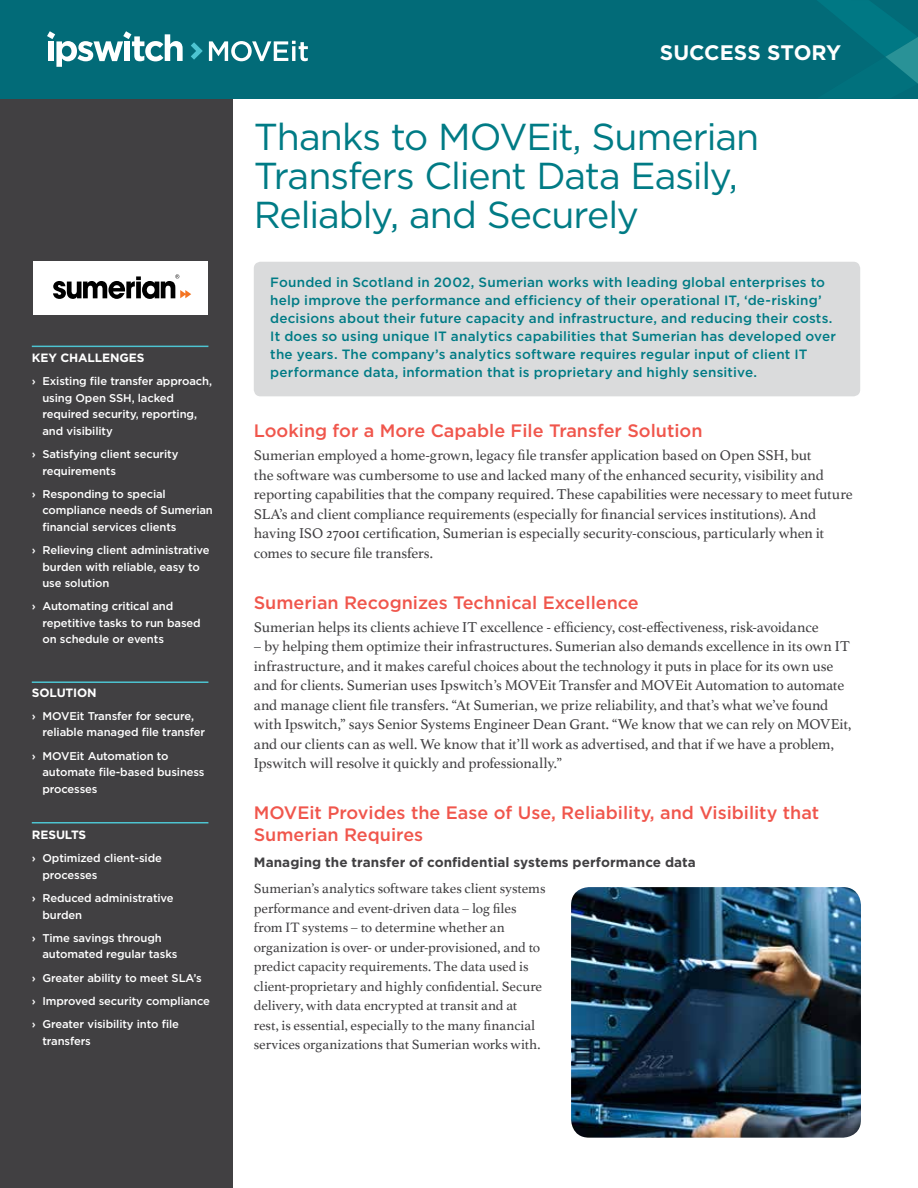
<style>
.page{position:relative;width:918px;height:1188px;background:#fff}
.page>*{position:absolute;margin:0;border:0;box-sizing:border-box;transform-origin:0 0}
.t1{font:37.5px/39px "Gotham";letter-spacing:-.03em;color:#007b85}
.t2{font:700 21px "Gotham";color:#fff}
.t3{font:500 18px/21.6px "Gotham";color:#f0564c}
.t4{font:15px/19.5px "Athelas";letter-spacing:-.01em;color:#414042}
.t5{font:14.25px/19.5px "Athelas";letter-spacing:-.005em;color:#414042}
.t6{font:500 13.5px/18px "Gotham";letter-spacing:.015em;color:#007b85}
.t7{font:700 13.5px "Gotham";letter-spacing:.005em;color:#414042}
.t8{font:700 12px "Gotham";letter-spacing:-.01em;color:#fff}
.t9{font:500 11.25px/16.5px "Gotham";letter-spacing:-.01em;color:#fff}
</style>
<div class="page">
<div style="left:0;top:61px;width:232px;height:1127px;background:#414042"></div>
<div style="left:0;top:0;width:918px;height:98px;background:#026b78"></div>
<svg style="left:191px;top:42px;width:12px;height:18px"></svg>
<svg style="left:47px;top:31px;width:136px;height:36px"></svg>
<svg style="left:209px;top:41px;width:99px;height:20px"></svg>
<div style="left:254px;top:262px;width:606px;height:134px;background:#dadbdc;border-radius:7px"></div>
<hr style="left:32px;top:346px;width:176px;height:1px;background:#4dc4d1">
<hr style="left:32px;top:681px;width:176px;height:2px;background:#4dc4d1">
<hr style="left:32px;top:822px;width:176px;height:2px;background:#4dc4d1">
<img style="left:571px;top:887px;width:290px;height:251px">
<div style="left:33px;top:262px;width:174px;height:53px;background:#fff"></div>
<svg style="left:53px;top:274px;width:138px;height:25px"></svg>
<svg style="left:818px;top:0;width:100px;height:84px"></svg>
<p class="t8" style="left:32px;top:351px;width:114px">KEY CHALLENGES</p>
<p class="t9" style="left:42px;top:373px;width:171px;text-indent:-10px">› Existing file transfer approach, using Open SSH, lacked required security, reporting, and visibility</p>
<p class="t9" style="left:42px;top:446px;width:138px;text-indent:-10px">› Satisfying client security requirements</p>
<p class="t9" style="left:42px;top:485px;width:172px;text-indent:-10px">› Responding to special compliance needs of Sumerian financial services clients</p>
<p class="t9" style="left:42px;top:542px;width:169px;text-indent:-10px">› Relieving client administrative burden with reliable, easy to use solution</p>
<p class="t9" style="left:42px;top:598px;width:160px;text-indent:-10px">› Automating critical and repetitive tasks to run based on schedule or events</p>
<p class="t8" style="left:32px;top:685px;width:66px">SOLUTION</p>
<p class="t9" style="left:42px;top:707px;width:164px;text-indent:-10px">› MOVEit Transfer for secure, reliable managed file transfer</p>
<p class="t9" style="left:42px;top:747px;width:164px;text-indent:-10px">› MOVEit Automation to automate file-based business processes</p>
<p class="t8" style="left:32px;top:828px;width:56px">RESULTS</p>
<p class="t9" style="left:42px;top:850px;width:121px;text-indent:-10px">› Optimized client-side processes</p>
<p class="t9" style="left:42px;top:890px;width:133px;text-indent:-10px">› Reduced administrative burden</p>
<p class="t9" style="left:42px;top:929px;width:136px;text-indent:-10px">› Time savings through automated regular tasks</p>
<p class="t9" style="left:32px;top:966px;width:180px;line-height:23.2px">› Greater ability to meet SLA’s<br>› Improved security compliance › Greater visibility into file</p>
<p class="t9" style="left:42px;top:1032px;width:50px">transfers</p>
<h2 class="t2" style="left:660px;top:41px;width:183px">SUCCESS STORY</h2>
<h1 class="t1" style="left:254px;top:117px;width:507px">Thanks to MOVEit, Sumerian<br>Transfers Client Data Easily,<br>Reliably, and Securely</h1>
<p class="t6" style="left:270px;top:273px;width:567px">Founded in Scotland in 2002, Sumerian works with leading global enterprises to help improve the performance and efficiency of their operational IT, ‘de-risking’ decisions about their future capacity and infrastructure, and reducing their costs.<br>It does so using unique IT analytics capabilities that Sumerian has developed over the years. The company’s analytics software requires regular input of client IT performance data, information that is proprietary and highly sensitive.</p>
<p class="t3" style="left:254px;top:420px;width:450px">Looking for a More Capable File Transfer Solution</p>
<p class="t4" style="left:254px;top:445px;width:601px">Sumerian employed a home-grown, legacy file transfer application based on Open SSH, but<br>the software was cumbersome to use and lacked many of the enhanced security, visibility and reporting capabilities that the company required. These capabilities were necessary to meet future SLA’s and client compliance requirements (especially for financial services institutions). And having ISO 27001 certification, Sumerian is especially security-conscious, particularly when it comes to secure file transfers.</p>
<p class="t3" style="left:254px;top:591px;width:386px">Sumerian Recognizes Technical Excellence</p>
<p class="t4" style="left:254px;top:617px;width:566px">Sumerian helps its clients achieve IT excellence - efficiency, cost-effectiveness, risk-avoidance</p>
<p class="t4" style="left:254px;top:636px;width:599px">– by helping them optimize their infrastructures. Sumerian also demands excellence in its own IT infrastructure, and it makes careful choices about the technology it puts in place for its own use and for clients. Sumerian uses Ipswitch’s MOVEit Transfer and MOVEit Automation to automate and manage client file transfers. “At Sumerian, we prize reliability, and that’s what we’ve found with Ipswitch,” says Senior Systems Engineer Dean Grant. “We know that we can rely on MOVEit, and our clients can as well. We know that it’ll work as advertised, and that if we have a problem, Ipswitch will resolve it quickly and professionally.”</p>
<p class="t3" style="left:254px;top:802px;width:567px">MOVEit Provides the Ease of Use, Reliability, and Visibility that<br>Sumerian Requires</p>
<p class="t7" style="left:254px;top:855px;width:444px">Managing the transfer of confidential systems performance data</p>
<p class="t5" style="left:254px;top:879px;width:293px">Sumerian’s analytics software takes client systems performance and event-driven data – log files from IT systems – to determine whether an organization is over- or under-provisioned, and to predict capacity requirements. The data used is client-proprietary and highly confidential. Secure delivery, with data encrypted at transit and at rest, is essential, especially to the many financial services organizations that Sumerian works with.</p>
</div>
